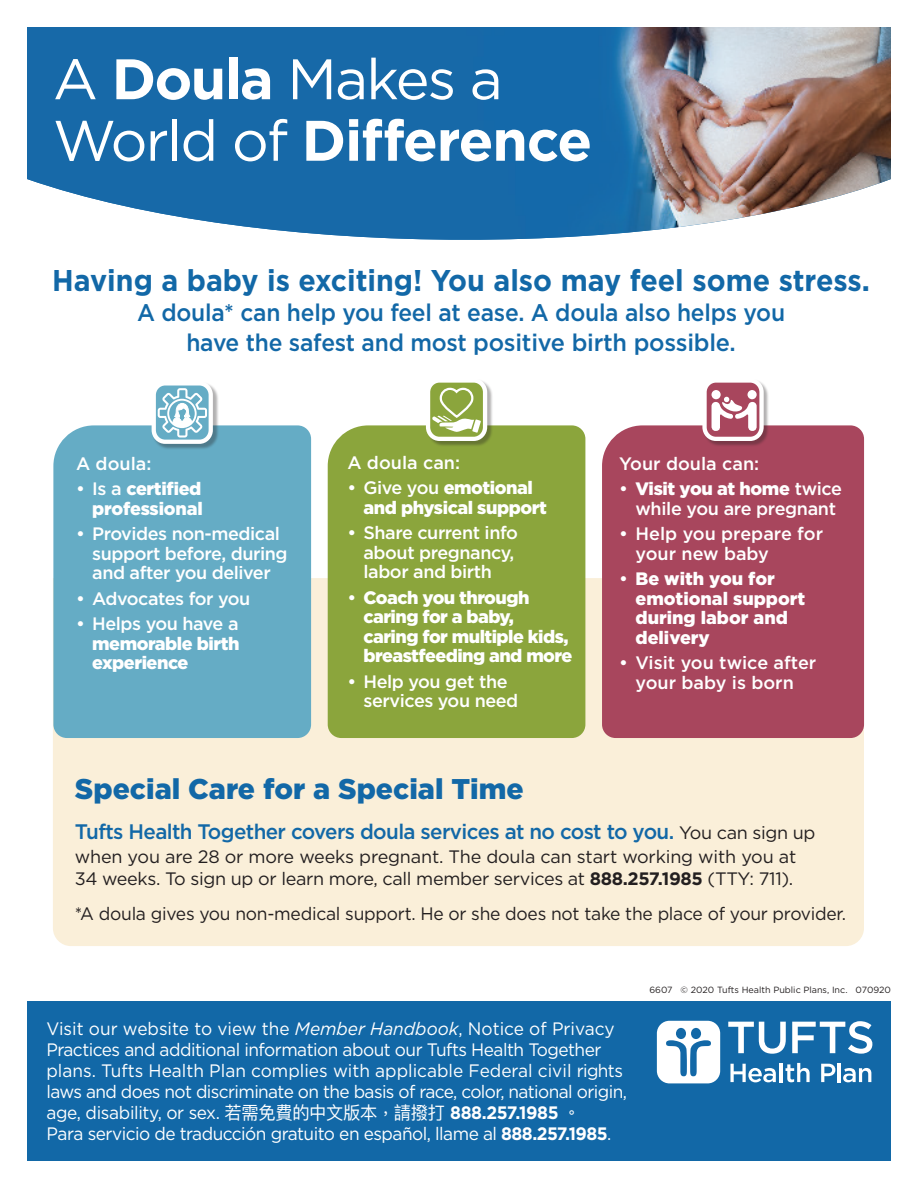
<style>
.page{position:relative;width:918px;height:1188px;background:#fff}
.page>*{position:absolute;margin:0;border:0;box-sizing:border-box;transform-origin:0 0}
.t1{font:700 57px/61.5px "Gotham";letter-spacing:-.02em;color:#fff}
.t2{font:700 30px "Gotham";color:#1268a7;scale:.95 1}
.t3{font:900 28.5px "Gotham";color:#1268a7}
.t4{font:500 24px/30px "Gotham";letter-spacing:-.01em;color:#1268a7;text-align:center;scale:.95 1}
.t5{font:500 21px "Gotham";letter-spacing:-.03em;color:#1268a7}
.t6{font:18px/21px "Gotham";letter-spacing:-.03em;color:#fff;scale:.96 1}
.t7{font:18px/22.5px "Gotham";letter-spacing:-.015em;color:#231f20}
.t8{font:500 18px/19.5px "Gotham";letter-spacing:-.025em;color:#fff}
.t9{font:900 18px/19.5px "Gotham";letter-spacing:-.025em;color:#fff}
.t10{font:500 18px/19.5px "Gotham";color:#fff}
.t11{font:900 18px/19.5px "Gotham";color:#fff}
.t12{font:9px "Gotham";color:#231f20}
.s1{font-weight:400}
.s2{font-weight:500}
.s3{font-weight:900}
.s4{font-weight:400;font-size:18px;color:#231f20}
.s5{font-weight:700}
.s6{font-style:italic}
.s7{font-family:"Ping Fang HK"}
</style>
<div class="page">
<img style="left:27px;top:27px;width:864px;height:213px">
<div style="left:53px;top:578px;width:811px;height:368px;background:#faefd9"></div>
<div style="left:53px;top:425px;width:258px;height:313px;background:#65acc5"></div>
<div style="left:328px;top:425px;width:257px;height:313px;background:#8ba53c"></div>
<div style="left:602px;top:425px;width:262px;height:313px;background:#a8465d"></div>
<div style="left:27px;top:1002px;width:864px;height:159px;background:#1268a7"></div>
<svg style="left:728px;top:1022px;width:58px;height:32px"></svg>
<svg style="left:792px;top:1021px;width:80px;height:33px"></svg>
<svg style="left:730px;top:1064px;width:46px;height:18px"></svg>
<hr style="left:780px;top:1063px;width:3px;height:19px;background:#fff">
<svg style="left:786px;top:1063px;width:24px;height:19px"></svg>
<svg style="left:821px;top:1064px;width:14px;height:18px"></svg>
<hr style="left:838px;top:1063px;width:3px;height:19px;background:#fff">
<svg style="left:843px;top:1068px;width:28px;height:14px"></svg>
<div style="left:657px;top:1021px;width:63px;height:62px;background:#fff;border-radius:13px"></div>
<div style="left:691px;top:1028px;width:10px;height:11px;background:#1268a7;border-radius:50%"></div>
<svg style="left:666px;top:1040px;width:45px;height:36px"></svg>
<div style="left:676px;top:1028px;width:10px;height:11px;background:#1268a7;border-radius:50%"></div>
<div style="left:427px;top:379px;width:66px;height:68px;background:#231f20;opacity:.35"></div>
<div style="left:428px;top:380px;width:57px;height:59px;background:#8ba53c;border-radius:12px"></div>
<div style="left:426px;top:378px;width:61px;height:63px;border:4px solid #fff;border-radius:12px"></div>
<svg style="left:432px;top:387px;width:49px;height:46px"></svg>
<div style="left:703px;top:379px;width:67px;height:68px;background:#231f20;opacity:.35"></div>
<div style="left:705px;top:380px;width:57px;height:59px;background:#a8465d;border-radius:12px"></div>
<div style="left:702px;top:378px;width:62px;height:63px;border:4px solid #fff;border-radius:12px"></div>
<div style="left:748px;top:390px;width:9px;height:9px;background:#fff;border-radius:50%"></div>
<div style="left:712px;top:390px;width:9px;height:9px;background:#fff;border-radius:50%"></div>
<svg style="left:712px;top:396px;width:45px;height:35px"></svg>
<div style="left:153px;top:382px;width:66px;height:68px;background:#231f20;opacity:.35"></div>
<svg style="left:154px;top:383px;width:57px;height:59px"></svg>
<div style="left:152px;top:381px;width:61px;height:63px;border:4px solid #fff;border-radius:12px"></div>
<svg style="left:158px;top:388px;width:49px;height:50px"></svg>
<h1 class="t1" style="left:53px;top:48px;width:541px"><span class="s1">A</span> Doula <span class="s1">Makes a<br>World of</span> Difference</h1>
<h2 class="t2" style="left:52px;top:261px;width:862px">Having a baby is exciting! You also may feel some stress.</h2>
<h3 class="t4" style="left:137px;top:297px;width:684px">A doula* can help you feel at ease. A doula also helps you have the safest and most positive birth possible.</h3>
<p class="t8" style="left:76px;top:453px;width:77px">A doula:</p>
<p class="t9" style="left:76px;top:479px;width:128px;text-align:right"><span class="s2">• Is a</span> certified professional</p>
<p class="t8" style="left:92px;top:524px;width:197px;text-indent:-16px">• Provides non-medical support before, during and after you deliver</p>
<p class="t8" style="left:76px;top:588px;width:176px">• Advocates for you</p>
<p class="t8" style="left:76px;top:614px;width:164px">• Helps you have a</p>
<p class="t9" style="left:92px;top:633px;width:149px">memorable birth experience</p>
<p class="t10" style="left:347px;top:453px;width:114px">A doula can:</p>
<p class="t9" style="left:364px;top:478px;width:185px;text-indent:-16px"><span class="s2">• Give you</span> emotional and physical support</p>
<p class="t8" style="left:364px;top:523px;width:156px;text-indent:-16px">• Share current info about pregnancy, labor and birth</p>
<p class="t9" style="left:364px;top:587px;width:210px;text-indent:-16px"><span class="s2">•</span> Coach you through caring for a baby, caring for multiple kids, breastfeeding and more</p>
<p class="t8" style="left:364px;top:672px;width:156px;text-indent:-16px">• Help you get the services you need</p>
<p class="t10" style="left:619px;top:453px;width:141px">Your doula can:</p>
<p class="t8" style="left:619px;top:479px;width:224px;text-align:center">• <span class="s3">Visit you at home</span> twice while you are pregnant</p>
<p class="t10" style="left:636px;top:524px;width:189px;text-indent:-16px">• Help you prepare for your new baby</p>
<p class="t11" style="left:636px;top:569px;width:171px;text-indent:-16px"><span class="s2">•</span> Be with you for emotional support during labor and delivery</p>
<p class="t10" style="left:619px;top:653px;width:199px;text-align:center">• Visit you twice after your baby is born</p>
<h3 class="t3" style="left:75px;top:773px;width:450px">Special Care for a Special Time</h3>
<p class="t5" style="left:75px;top:817px;width:742px">Tufts Health Together covers doula services at no cost to you. <span class="s4">You can sign up</span></p>
<p class="t7" style="left:75px;top:845px;width:723px">when you are 28 or more weeks pregnant. The doula can start working with you at<br>34 weeks. To sign up or learn more, call member services at <span class="s5">888.257.1985</span> (TTY: 711).</p>
<p class="t7" style="left:75px;top:902px;width:773px">*A doula gives you non-medical support. He or she does not take the place of your provider.</p>
<p class="t6" style="left:46px;top:1018px;width:606px">Visit our website to view the <span class="s6">Member Handbook</span>, Notice of Privacy Practices and additional information about our Tufts Health Together plans. Tufts Health Plan complies with applicable Federal civil rights laws and does not discriminate on the basis of race, color, national origin, age, disability, or sex. <span class="s7">若需免費的中文版本，請撥打</span> <span class="s5">888.257.1985</span> <span class="s7">。<br></span>Para servicio de traducción gratuito en español, llame al <span class="s5">888.257.1985</span>.</p>
<p class="t12" style="left:649px;top:984px;width:243px">6607 © 2020 Tufts Health Public Plans, Inc. 070920</p>
</div>
